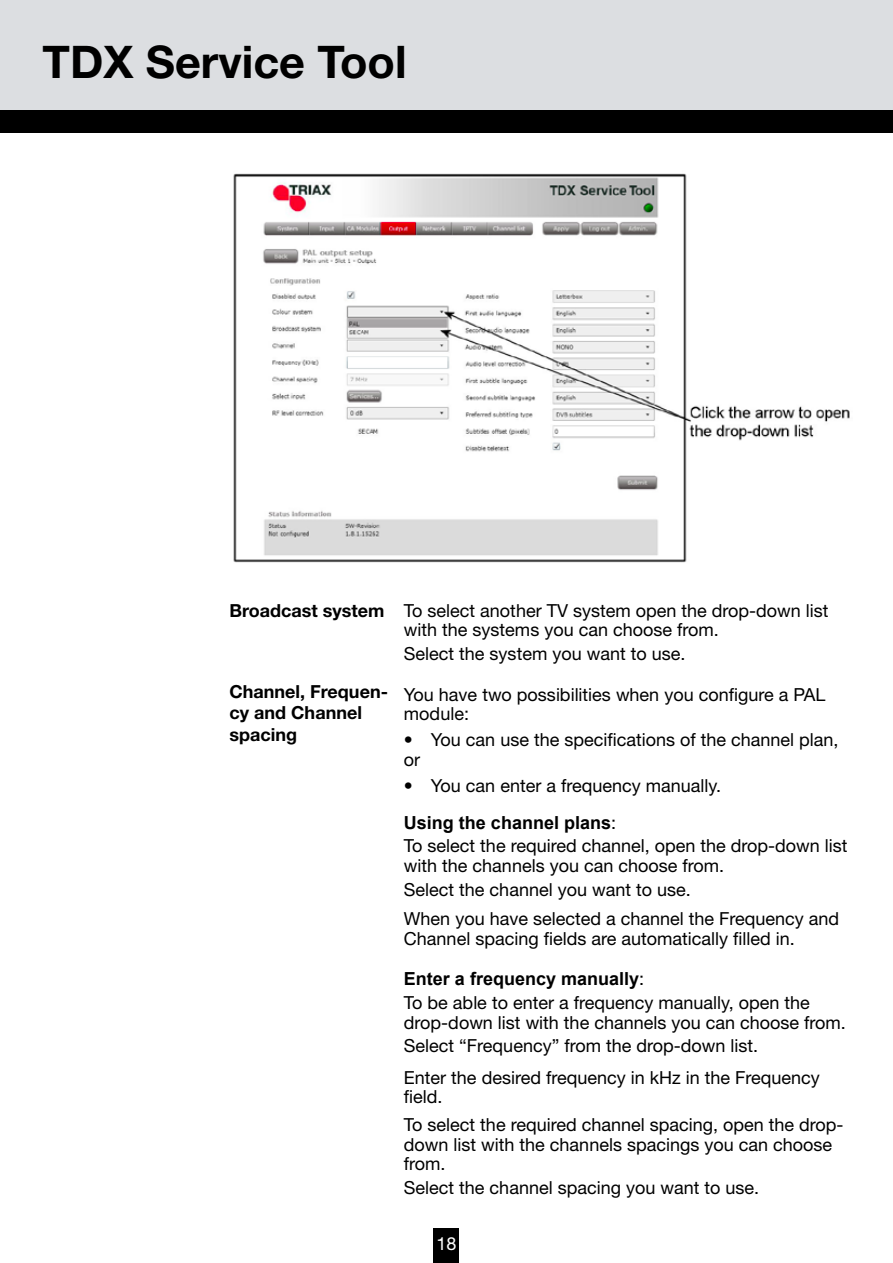
<style>
.page{position:relative;width:893px;height:1263px;background:#fff}
.page>*{position:absolute;margin:0;border:0;box-sizing:border-box;transform-origin:0 0}
.t1{font:700 45px "Helvetica Neue";color:#000}
.t2{font:18px/19.5px "Helvetica Neue";color:#000}
.t3{font:700 18px "Arial";color:#000}
.t4{font:700 18px/21.6px "Helvetica Neue";color:#000}
.t5{font:18px "Helvetica Neue";color:#fff}
.s1{font-weight:700}
.s2{font-family:"Helvetica Neue";font-weight:400}
</style>
<div class="page">
<div style="left:434px;top:1228px;width:25px;height:35px;background:#000"></div>
<div style="left:0;top:0;width:893px;height:122px;background:#dcdee1"></div>
<div style="left:0;top:111px;width:893px;height:22px;background:#000"></div>
<img style="left:233px;top:173px;width:617px;height:390px">
<h1 class="t1" style="left:43px;top:34px;width:366px">TDX Service Tool</h1>
<p class="t2" style="left:404px;top:600px;width:426px;text-indent:-174px"><span class="s1">Broadcast system</span> To select another TV system open the drop-down list with the systems you can choose from.</p>
<p class="t2" style="left:404px;top:644px;width:283px">Select the system you want to use.</p>
<p class="t4" style="left:230px;top:680px;width:160px">Channel, Frequen&shy;cy and Channel spacing</p>
<p class="t2" style="left:404px;top:684px;width:423px">You have two possibilities when you configure a PAL module:</p>
<p class="t2" style="left:404px;top:730px;width:436px">• You can use the specifications of the channel plan, or</p>
<p class="t2" style="left:404px;top:775px;width:319px">• You can enter a frequency manually.</p>
<p class="t3" style="left:404px;top:810px;width:214px">Using the channel plans<span class="s2">:</span></p>
<p class="t2" style="left:404px;top:836px;width:445px">To select the required channel, open the drop-down list with the channels you can choose from.</p>
<p class="t2" style="left:404px;top:874px;width:437px;line-height:29.8px">Select the channel you want to use.<br>When you have selected a channel the Frequency and</p>
<p class="t2" style="left:404px;top:928px;width:392px">Channel spacing fields are automatically filled in.</p>
<p class="t3" style="left:404px;top:967px;width:242px">Enter a frequency manually<span class="s2">:</span></p>
<p class="t2" style="left:404px;top:993px;width:443px">To be able to enter a frequency manually, open the drop-down list with the channels you can choose from.</p>
<p class="t2" style="left:404px;top:1030px;width:417px;line-height:31.2px">Select “Frequency” from the drop-down list.<br>Enter the desired frequency in kHz in the Frequency</p>
<p class="t2" style="left:404px;top:1082px;width:441px;line-height:28.2px">field.<br>To select the required channel spacing, open the drop-</p>
<p class="t2" style="left:404px;top:1134px;width:430px">down list with the channels spacings you can choose from.</p>
<p class="t2" style="left:404px;top:1177px;width:357px">Select the channel spacing you want to use.</p>
<p class="t5" style="left:436px;top:1232px;width:22px">18</p>
</div>
